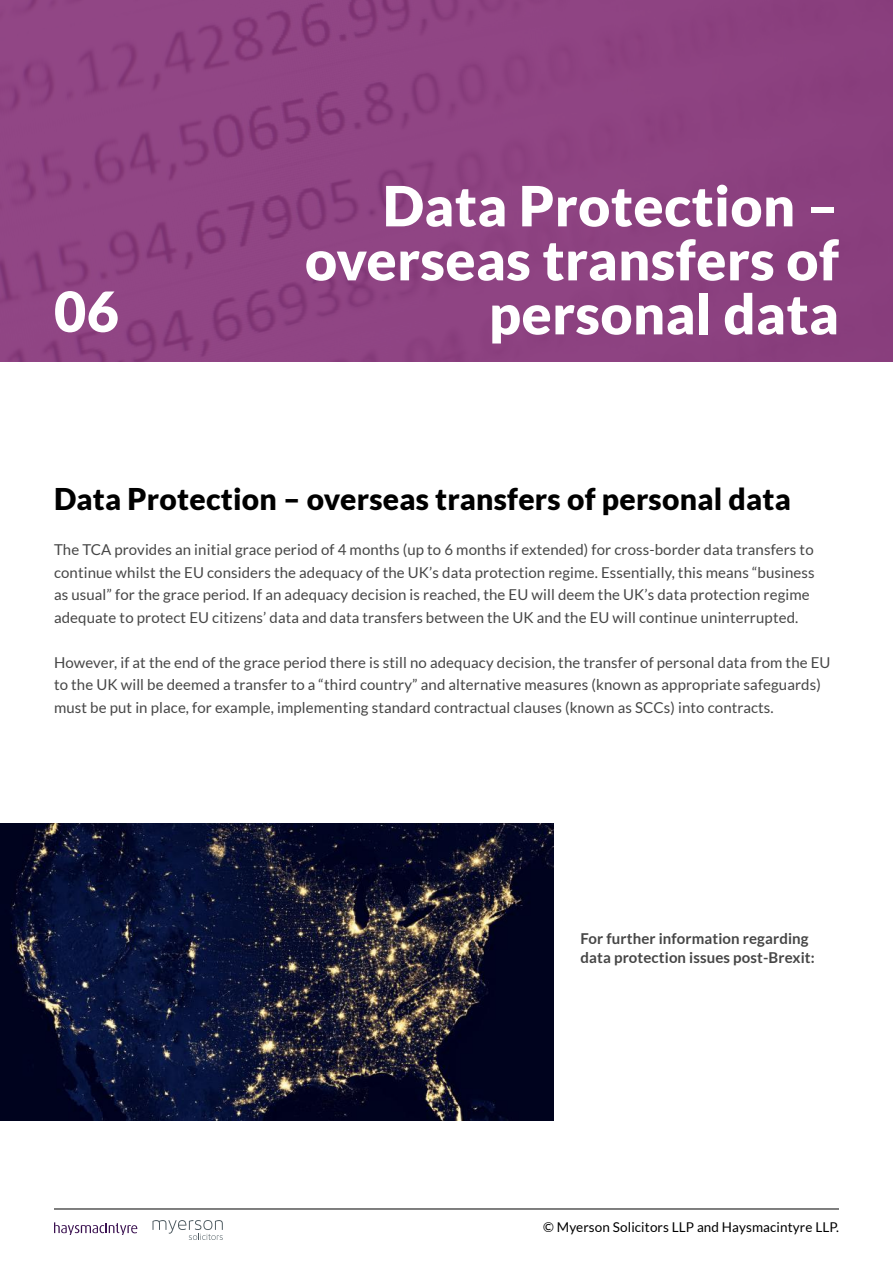
<style>
.page{position:relative;width:893px;height:1263px;background:#fff}
.page>*{position:absolute;margin:0;border:0;box-sizing:border-box;transform-origin:0 0}
.t1{font:900 55.5px/54px "Lato";letter-spacing:.01em;color:#fff;text-align:right}
.t2{font:900 30px "Lato";letter-spacing:.01em;color:#000}
.t3{font:15px/22.5px "Lato";letter-spacing:.01em;color:#464646}
.t4{font:700 15px/19.5px "Lato";letter-spacing:.01em;color:#464646}
.t5{font:13.5px "Lato";letter-spacing:.01em;color:#000}
</style>
<div class="page">
<div style="left:1px;top:0;width:892px;height:361px;background:#8e4382"></div>
<hr style="left:54px;top:1208px;width:785px;height:1px;background:#000">
<img style="left:1px;top:824px;width:552px;height:297px">
<svg style="left:54px;top:1222px;width:83px;height:13px"></svg>
<svg style="left:152px;top:1220px;width:71px;height:20px"></svg>
<svg style="left:0;top:0;width:1px;height:361px"></svg>
<img style="left:0;top:824px;width:1px;height:297px">
<h1 class="t1" style="left:54px;top:283px;width:66px">06</h1>
<h1 class="t1" style="left:305px;top:178px;width:536px">Data Protection – overseas transfers of personal data</h1>
<h2 class="t2" style="left:54px;top:482px;width:738px">Data Protection – overseas transfers of personal data</h2>
<p class="t3" style="left:54px;top:538px;width:762px">The TCA provides an initial grace period of 4 months (up to 6 months if extended) for cross-border data transfers to continue whilst the EU considers the adequacy of the UK’s data protection regime. Essentially, this means “business as usual” for the grace period. If an adequacy decision is reached, the EU will deem the UK’s data protection regime adequate to protect EU citizens’ data and data transfers between the UK and the EU will continue uninterrupted.</p>
<p class="t3" style="left:54px;top:651px;width:778px">However, if at the end of the grace period there is still no adequacy decision, the transfer of personal data from the EU to the UK will be deemed a transfer to a “third country” and alternative measures (known as appropriate safeguards) must be put in place, for example, implementing standard contractual clauses (known as SCCs) into contracts.</p>
<p class="t4" style="left:580px;top:928px;width:236px">For further information regarding data protection issues post-Brexit:</p>
<p class="t5" style="left:543px;top:1220px;width:297px">© Myerson Solicitors LLP and Haysmacintyre LLP.</p>
</div>
